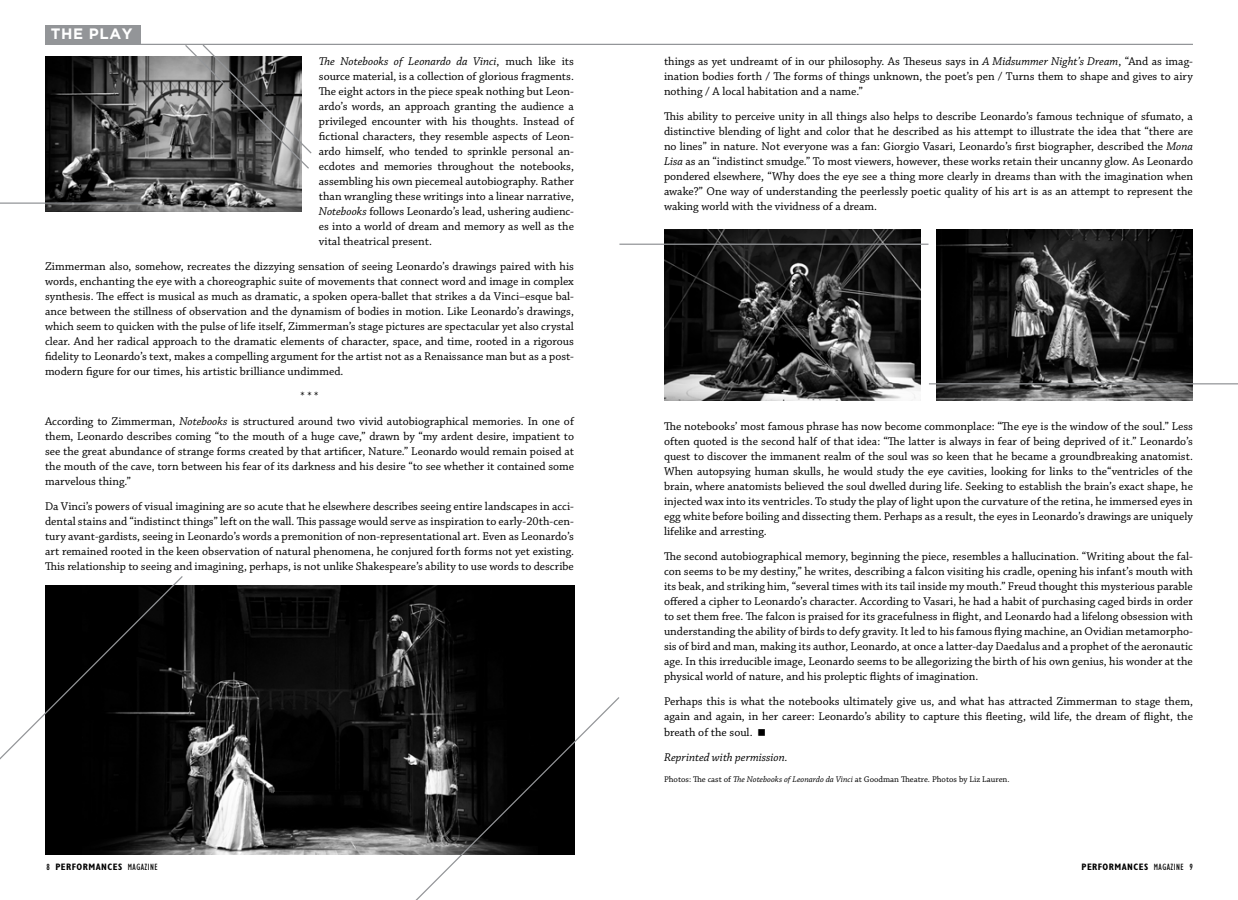
<style>
.page{position:relative;width:1238px;height:900px;background:#fff}
.page>*{position:absolute;margin:0;border:0;box-sizing:border-box;transform-origin:0 0}
.t1{font:700 15px "Gotham";letter-spacing:.04em;color:#fff}
.t2{font:11.88px/15px "Chaparral Pro";color:#000;text-align:justify}
.t3{font:italic 11.88px "Chaparral Pro";color:#000}
.t4{font:700 condensed 9.38px "Gill Sans";letter-spacing:.05em;color:#000}
.t5{font:8.75px "Chaparral Pro";color:#000}
.s1{font-style:italic}
.s2{font-weight:400}
</style>
<div class="page">
<hr style="left:45px;top:44px;width:1147px;height:1px;background:#939598">
<div style="left:45px;top:25px;width:96px;height:20px;background:#939598"></div>
<img style="left:45px;top:56px;width:257px;height:156px">
<img style="left:664px;top:230px;width:257px;height:171px">
<img style="left:936px;top:230px;width:256px;height:171px">
<img style="left:45px;top:585px;width:529px;height:270px">
<svg style="left:0;top:576px;width:184px;height:209px"></svg>
<svg style="left:391px;top:696px;width:229px;height:204px"></svg>
<hr style="left:619px;top:244px;width:309px;height:1px;background:#939598">
<hr style="left:929px;top:383px;width:309px;height:1px;background:#939598">
<svg style="left:184px;top:43px;width:129px;height:127px"></svg>
<hr style="left:0;top:203px;width:141px;height:1px;background:#939598">
<p class="t1" style="left:51px;top:25px;width:83px">THE PLAY</p>
<p class="t2" style="left:319px;top:54px;width:257px"><span class="s1">The Notebooks of Leonardo da Vinci</span>, much like its source material, is a collection of glorious fragments.<br>The eight actors in the piece speak nothing but Leon&shy;ardo’s words, an approach granting the audience a privileged encounter with his thoughts. Instead of fictional characters, they resemble aspects of Leon&shy;ardo himself, who tended to sprinkle personal an&shy;ecdotes and memories throughout the notebooks, assembling his own piecemeal autobiography. Rather than wrangling these writings into a linear narrative, <span class="s1">Notebooks</span> follows Leonardo’s lead, ushering audienc&shy;es into a world of dream and memory as well as the vital theatrical present.</p>
<p class="t2" style="left:45px;top:259px;width:530px">Zimmerman also, somehow, recreates the dizzying sensation of seeing Leonardo’s drawings paired with his words, enchanting the eye with a choreographic suite of movements that connect word and image in complex synthesis. The effect is musical as much as dramatic, a spoken opera-ballet that strikes a da Vinci–esque bal&shy;ance between the stillness of observation and the dynamism of bodies in motion. Like Leonardo’s drawings, which seem to quicken with the pulse of life itself, Zimmerman’s stage pictures are spectacular yet also crystal clear. And her radical approach to the dramatic elements of character, space, and time, rooted in a rigorous fidelity to Leonardo’s text, makes a compelling argument for the artist not as a Renaissance man but as a post&shy;modern figure for our times, his artistic brilliance undimmed.</p>
<p class="t2" style="left:45px;top:384px;width:530px;line-height:25px;text-align:center">* * *<br>According to Zimmerman, <span class="s1">Notebooks</span> is structured around two vivid autobiographical memories. In one of</p>
<p class="t2" style="left:45px;top:429px;width:530px">them, Leonardo describes coming “to the mouth of a huge cave,” drawn by “my ardent desire, impatient to see the great abundance of strange forms created by that artificer, Nature.” Leonardo would remain poised at the mouth of the cave, torn between his fear of its darkness and his desire “to see whether it contained some marvelous thing.”</p>
<p class="t2" style="left:45px;top:499px;width:530px">Da Vinci’s powers of visual imagining are so acute that he elsewhere describes seeing entire landscapes in acci&shy;dental stains and “indistinct things” left on the wall. This passage would serve as inspiration to early-20th-cen&shy;tury avant-gardists, seeing in Leonardo’s words a premonition of non-representational art. Even as Leonardo’s art remained rooted in the keen observation of natural phenomena, he conjured forth forms not yet existing.<br>This relationship to seeing and imagining, perhaps, is not unlike Shakespeare’s ability to use words to describe</p>
<p class="t2" style="left:664px;top:54px;width:530px">things as yet undreamt of in our philosophy. As Theseus says in <span class="s1">A Midsummer Night’s Dream</span>, “And as imag&shy;ination bodies forth / The forms of things unknown, the poet’s pen / Turns them to shape and gives to airy nothing / A local habitation and a name.”</p>
<p class="t2" style="left:664px;top:109px;width:530px">This ability to perceive unity in all things also helps to describe Leonardo’s famous technique of sfumato, a distinctive blending of light and color that he described as his attempt to illustrate the idea that “there are no lines” in nature. Not everyone was a fan: Giorgio Vasari, Leonardo’s first biographer, described the <span class="s1">Mona Lisa</span> as an “indistinct smudge.” To most viewers, however, these works retain their uncanny glow. As Leonardo pondered elsewhere, “Why does the eye see a thing more clearly in dreams than with the imagination when awake?” One way of understanding the peerlessly poetic quality of his art is as an attempt to represent the waking world with the vividness of a dream.</p>
<p class="t2" style="left:664px;top:419px;width:530px">The notebooks’ most famous phrase has now become commonplace: “The eye is the window of the soul.” Less often quoted is the second half of that idea: “The latter is always in fear of being deprived of it.” Leonardo’s quest to discover the immanent realm of the soul was so keen that he became a groundbreaking anatomist.<br>When autopsying human skulls, he would study the eye cavities, looking for links to the“ventricles of the brain, where anatomists believed the soul dwelled during life. Seeking to establish the brain’s exact shape, he injected wax into its ventricles. To study the play of light upon the curvature of the retina, he immersed eyes in egg white before boiling and dissecting them. Perhaps as a result, the eyes in Leonardo’s drawings are uniquely lifelike and arresting.</p>
<p class="t2" style="left:664px;top:549px;width:530px">The second autobiographical memory, beginning the piece, resembles a hallucination. “Writing about the fal&shy;con seems to be my destiny,” he writes, describing a falcon visiting his cradle, opening his infant’s mouth with its beak, and striking him, “several times with its tail inside my mouth.” Freud thought this mysterious parable offered a cipher to Leonardo’s character. According to Vasari, he had a habit of purchasing caged birds in order to set them free. The falcon is praised for its gracefulness in flight, and Leonardo had a lifelong obsession with understanding the ability of birds to defy gravity. It led to his famous flying machine, an Ovidian metamorpho&shy;sis of bird and man, making its author, Leonardo, at once a latter-day Daedalus and a prophet of the aeronautic age. In this irreducible image, Leonardo seems to be allegorizing the birth of his own genius, his wonder at the physical world of nature, and his proleptic flights of imagination.</p>
<p class="t2" style="left:664px;top:694px;width:530px">Perhaps this is what the notebooks ultimately give us, and what has attracted Zimmerman to stage them, again and again, in her career: Leonardo’s ability to capture this fleeting, wild life, the dream of flight, the</p>
<p class="t2" style="left:664px;top:725px;width:90px">breath of the soul.</p>
<p class="t3" style="left:664px;top:751px;width:125px">Reprinted with permission.</p>
<p class="t5" style="left:664px;top:774px;width:347px">Photos: The cast of <span class="s1">The Notebooks of Leonardo da Vinci</span> at Goodman Theatre. Photos by Liz Lauren.</p>
<p class="t4" style="left:46px;top:861px;width:113px"><span class="s2">8</span> PERFORMANCES <span class="s2">MAGAZINE</span></p>
<p class="t4" style="left:1081px;top:861px;width:113px">PERFORMANCES <span class="s2">MAGAZINE 9</span></p>
</div>
